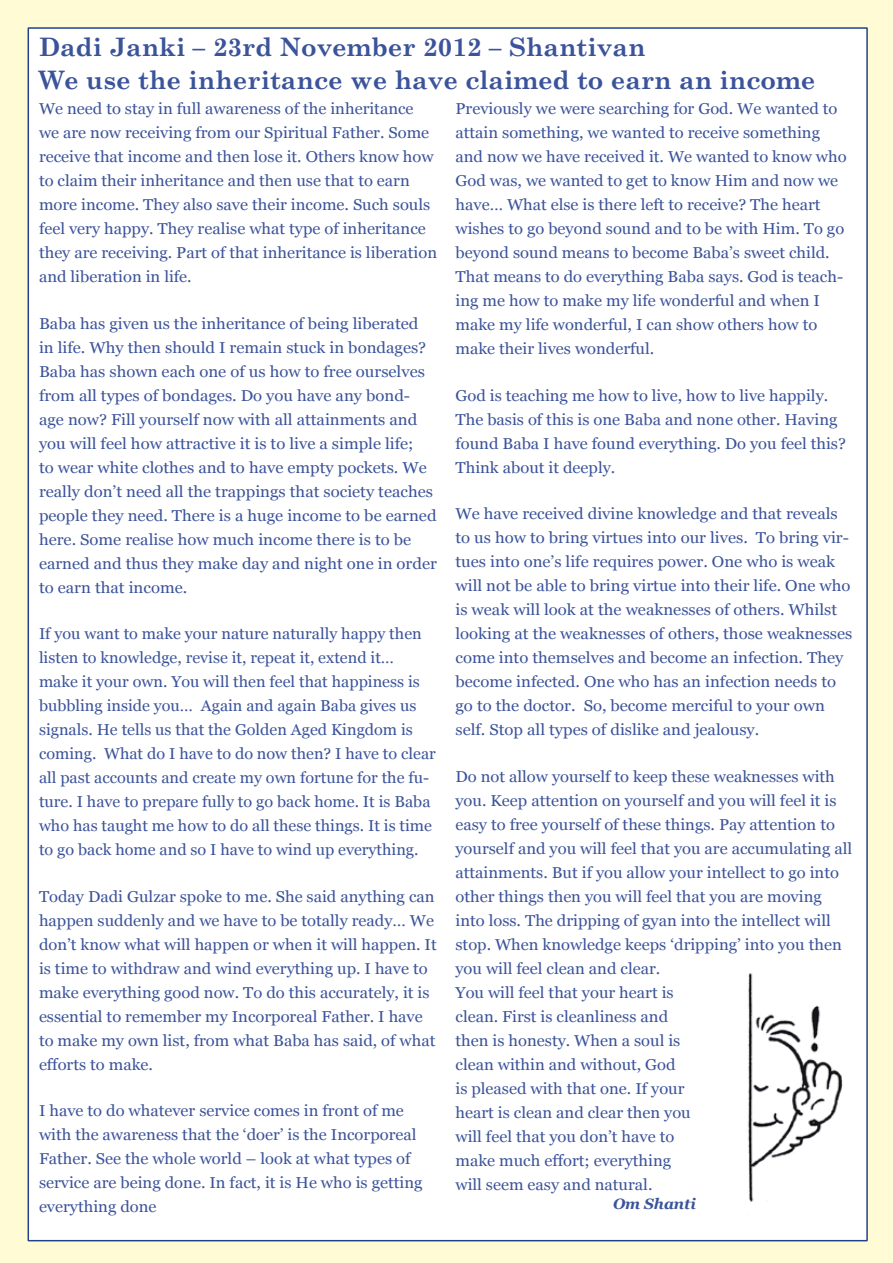
<style>
.page{position:relative;width:893px;height:1263px;background:#fffcd5}
.page>*{position:absolute;margin:0;border:0;box-sizing:border-box;transform-origin:0 0}
.t1{font:700 25.5px/33px "Century Schoolbook";color:#3b539a}
.t2{font:15.75px/24px "Georgia";color:#3b539a;scale:1.05 1}
.t3{font:15.75px/24px "Georgia";color:#3b539a;scale:1.06 1}
.t4{font:15.75px/24px "Georgia";color:#3b539a}
.t5{font:italic 700 15px "Georgia";color:#3b539a}
</style>
<div class="page">
<div style="left:28px;top:27px;width:840px;height:1214px;background:#fff;border:2px solid #25408f"></div>
<img style="left:748px;top:973px;width:95px;height:229px">
<h1 class="t1" style="left:39px;top:30px;width:778px">Dadi Janki – 23rd November 2012 – Shantivan<br>We use the inheritance we have claimed to earn an income</h1>
<p class="t2" style="left:455px;top:96px;width:374px">Previously we were searching for God. We wanted to attain something, we wanted to receive something and now we have received it. We wanted to know who God was, we wanted to get to know Him and now we have… What else is there left to receive? The heart wishes to go beyond sound and to be with Him. To go beyond sound means to become Baba’s sweet child.<br>That means to do everything Baba says. God is teach&shy;ing me how to make my life wonderful and when I make my life wonderful, I can show others how to make their lives wonderful.</p>
<p class="t2" style="left:455px;top:383px;width:373px">God is teaching me how to live, how to live happily.<br>The basis of this is one Baba and none other. Having found Baba I have found everything. Do you feel this?<br>Think about it deeply.</p>
<p class="t3" style="left:455px;top:501px;width:376px">We have received divine knowledge and that reveals to us how to bring virtues into our lives. To bring vir&shy;tues into one’s life requires power. One who is weak will not be able to bring virtue into their life. One who is weak will look at the weaknesses of others. Whilst looking at the weaknesses of others, those weaknesses come into themselves and become an infection. They become infected. One who has an infection needs to go to the doctor. So, become merciful to your own self. Stop all types of dislike and jealousy.</p>
<p class="t2" style="left:455px;top:764px;width:379px">Do not allow yourself to keep these weaknesses with you. Keep attention on yourself and you will feel it is easy to free yourself of these things. Pay attention to yourself and you will feel that you are accumulating all attainments. But if you allow your intellect to go into other things then you will feel that you are moving into loss. The dripping of gyan into the intellect will stop. When knowledge keeps ‘dripping’ into you then you will feel clean and clear.<br>You will feel that your heart is<br>clean. First is cleanliness and<br>then is honesty. When a soul is<br>clean within and without, God<br>is pleased with that one. If your<br>heart is clean and clear then you<br>will feel that you don’t have to<br>make much effort; everything<br>will seem easy and natural.</p>
<p class="t5" style="left:613px;top:1193px;width:85px">Om Shanti</p>
<p class="t2" style="left:39px;top:96px;width:381px">We need to stay in full awareness of the inheritance we are now receiving from our Spiritual Father. Some receive that income and then lose it. Others know how to claim their inheritance and then use that to earn more income. They also save their income. Such souls feel very happy. They realise what type of inheritance they are receiving. Part of that inheritance is liberation and liberation in life.</p>
<p class="t3" style="left:39px;top:311px;width:377px">Baba has given us the inheritance of being liberated in life. Why then should I remain stuck in bondages?<br>Baba has shown each one of us how to free ourselves from all types of bondages. Do you have any bond&shy;age now? Fill yourself now with all attainments and you will feel how attractive it is to live a simple life;<br>to wear white clothes and to have empty pockets. We really don’t need all the trappings that society teaches people they need. There is a huge income to be earned here. Some realise how much income there is to be earned and thus they make day and night one in order to earn that income.</p>
<p class="t4" style="left:39px;top:621px;width:398px">If you want to make your nature naturally happy then listen to knowledge, revise it, repeat it, extend it… make it your own. You will then feel that happiness is bubbling inside you… Again and again Baba gives us signals. He tells us that the Golden Aged Kingdom is coming. What do I have to do now then? I have to clear all past accounts and create my own fortune for the fu&shy;ture. I have to prepare fully to go back home. It is Baba who has taught me how to do all these things. It is time to go back home and so I have to wind up everything.</p>
<p class="t2" style="left:39px;top:884px;width:380px">Today Dadi Gulzar spoke to me. She said anything can happen suddenly and we have to be totally ready… We don’t know what will happen or when it will happen. It is time to withdraw and wind everything up. I have to make everything good now. To do this accurately, it is essential to remember my Incorporeal Father. I have to make my own list, from what Baba has said, of what efforts to make.</p>
<p class="t2" style="left:39px;top:1098px;width:367px">I have to do whatever service comes in front of me with the awareness that the ‘doer’ is the Incorporeal Father. See the whole world – look at what types of service are being done. In fact, it is He who is getting everything done</p>
</div>
